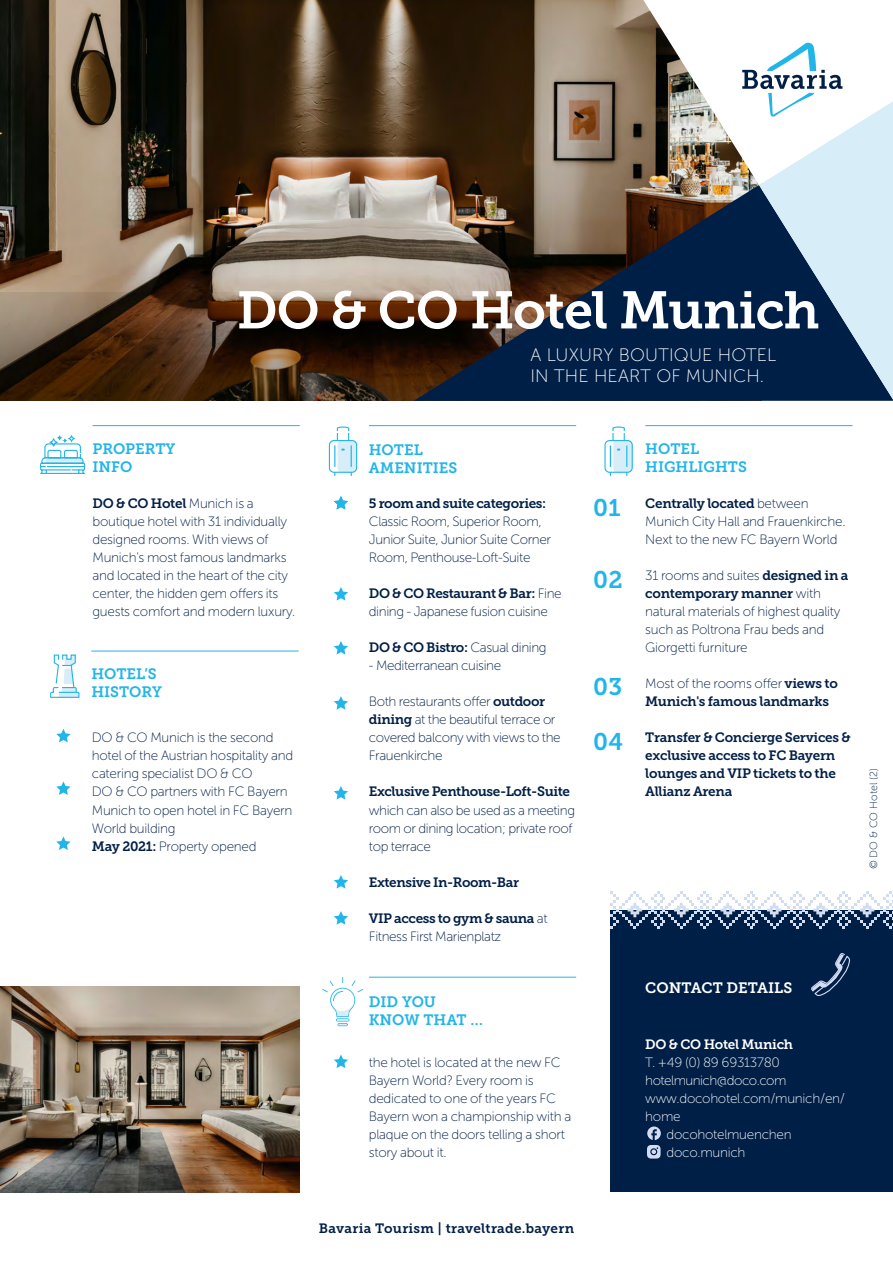
<style>
.page{position:relative;width:893px;height:1263px;background:#fff}
.page>*{position:absolute;margin:0;border:0;box-sizing:border-box;transform-origin:0 0}
.Headline_50pt{font:52.5px "Museo Slab 700";letter-spacing:-.02em;color:#fff}
.Aufzählung{font:24px "Museo Slab 700";letter-spacing:.01em;color:#21b5ea}
.Subheadline{font:18px/21px "Museo Sans 100";letter-spacing:.01em;color:#fff}
.Headline_10pt{font:15px/18px "Museo Slab 700";color:#21b5ea}
.Contact_Headline{font:15px "Museo Slab 700";color:#fff}
.Fließtext{font:13.5px/18px "Museo Sans 100";letter-spacing:-.02em;color:#001f47}
.Fließtext-2{font:13.5px/18px "Museo Slab 700";letter-spacing:-.02em;color:#001f47}
.Contact_weiß{font:13.5px/18px "Museo Sans 100";letter-spacing:-.02em;color:#fff}
.Fließtext-3{font:13.5px "Museo Slab 700";letter-spacing:.02em;color:#001f47}
.Contact_weiß-2{font:13.5px "Museo Sans 100";letter-spacing:-.04em;color:#fff}
.Contact_weiß-3{font:13.5px "Museo Slab 700";letter-spacing:-.02em;color:#fff}
.Photocredit{font:10.5px "Museo Sans 100";letter-spacing:.01em;color:#001f47}
.s1{font-family:"Museo Slab 700"}
.s2{font-family:"Museo Sans 100"}
</style>
<div class="page">
<div style="left:610px;top:910px;width:283px;height:281px;background:#001f47"></div>
<svg style="left:610px;top:891px;width:283px;height:105px"></svg>
<svg style="left:40px;top:435px;width:46px;height:39px"></svg>
<img style="left:0;top:986px;width:300px;height:206px">
<svg style="left:647px;top:1126px;width:14px;height:32px"></svg>
<svg style="left:56px;top:729px;width:15px;height:13px"></svg>
<svg style="left:56px;top:781px;width:15px;height:14px"></svg>
<svg style="left:56px;top:836px;width:15px;height:14px"></svg>
<svg style="left:334px;top:641px;width:14px;height:13px"></svg>
<svg style="left:334px;top:696px;width:14px;height:14px"></svg>
<svg style="left:50px;top:654px;width:30px;height:44px"></svg>
<svg style="left:334px;top:496px;width:14px;height:13px"></svg>
<svg style="left:334px;top:587px;width:14px;height:14px"></svg>
<svg style="left:334px;top:786px;width:14px;height:14px"></svg>
<svg style="left:334px;top:875px;width:14px;height:13px"></svg>
<svg style="left:334px;top:911px;width:14px;height:14px"></svg>
<svg style="left:334px;top:1054px;width:14px;height:14px"></svg>
<div style="left:604px;top:440px;width:29px;height:33px;border:1px solid #21b5ea;border-radius:5px"></div>
<svg style="left:610px;top:427px;width:22px;height:48px"></svg>
<div style="left:329px;top:440px;width:28px;height:33px;border:1px solid #21b5ea;border-radius:5px"></div>
<svg style="left:334px;top:427px;width:23px;height:48px"></svg>
<hr style="left:369px;top:425px;width:207px;height:1px;background:#21b5ea">
<hr style="left:92px;top:651px;width:206px;height:1px;background:#21b5ea">
<hr style="left:369px;top:977px;width:207px;height:1px;background:#21b5ea">
<hr style="left:93px;top:425px;width:206px;height:1px;background:#21b5ea">
<hr style="left:646px;top:425px;width:206px;height:1px;background:#21b5ea">
<svg style="left:322px;top:977px;width:41px;height:49px"></svg>
<img style="left:0;top:0;width:643px;height:292px">
<svg style="left:0;top:292px;width:414px;height:109px;background:#4a301c"></svg>
<div style="left:645px;top:947px;width:158px;height:46px;background:#001f47"></div>
<img style="left:643px;top:0;width:167px;height:185px">
<svg style="left:414px;top:185px;width:479px;height:216px;background:#353841"></svg>
<svg style="left:742px;top:43px;width:151px;height:356px"></svg>
<p class="Headline_50pt" style="left:237px;top:280px;width:584px">DO &amp; CO Hotel Munich</p>
<p class="Subheadline" style="left:530px;top:344px;width:248px">A LUXURY BOUTIQUE HOTEL<br>IN THE HEART OF MUNICH.</p>
<p class="Headline_10pt" style="left:92px;top:440px;width:84px">PROPERTY<br>INFO</p>
<p class="Fließtext" style="left:92px;top:495px;width:197px"><span class="s1">DO &amp; CO Hotel</span> Munich is a boutique hotel with 31 individually designed rooms. With views of<br>Munich's most famous landmarks and located in the heart of the city center, the hidden gem offers its</p>
<p class="Fließtext" style="left:92px;top:603px;width:204px">guests comfort and modern luxury.</p>
<p class="Headline_10pt" style="left:91px;top:665px;width:72px">HOTEL’S<br>HISTORY</p>
<p class="Fließtext" style="left:92px;top:729px;width:203px">DO &amp; CO Munich is the second hotel of the Austrian hospitality and catering specialist DO &amp; CO</p>
<p class="Fließtext" style="left:92px;top:783px;width:202px">DO &amp; CO partners with FC Bayern<br>Munich to open hotel in FC Bayern<br>World building</p>
<p class="Fließtext" style="left:92px;top:837px;width:166px"><span class="s1">May 2021:</span> Property opened</p>
<p class="Headline_10pt" style="left:369px;top:441px;width:90px">HOTEL<br>AMENITIES</p>
<p class="Fließtext" style="left:369px;top:495px;width:179px"><span class="s1">5 room and suite categories:<br></span>Classic Room, Superior Room,</p>
<p class="Fließtext" style="left:369px;top:531px;width:184px">Junior Suite, Junior Suite Corner</p>
<p class="Fließtext" style="left:369px;top:549px;width:163px">Room, Penthouse-Loft-Suite</p>
<p class="Fließtext" style="left:369px;top:585px;width:194px"><span class="s1">DO &amp; CO Restaurant &amp; Bar:</span> Fine dining - Japanese fusion cuisine</p>
<p class="Fließtext-2" style="left:369px;top:639px;width:179px">DO &amp; CO Bistro: <span class="s2">Casual dining</span></p>
<p class="Fließtext" style="left:369px;top:657px;width:134px">- Mediterranean cuisine</p>
<p class="Fließtext" style="left:369px;top:693px;width:193px">Both restaurants offer <span class="s1">outdoor dining</span> at the beautiful terrace or covered balcony with views to the<br>Frauenkirche</p>
<p class="Fließtext" style="left:369px;top:783px;width:208px"><span class="s1">Exclusive Penthouse-Loft-Suite </span>which can also be used as a meeting room or dining location; private roof top terrace</p>
<p class="Fließtext-2" style="left:369px;top:873px;width:152px">Extensive In-Room-Bar</p>
<p class="Fließtext" style="left:369px;top:909px;width:180px"><span class="s1">VIP access to gym &amp; sauna</span> at<br>Fitness First Marienplatz</p>
<p class="Aufzählung" style="left:593px;top:494px;width:29px">01</p>
<p class="Aufzählung" style="left:593px;top:566px;width:31px">02</p>
<p class="Aufzählung" style="left:593px;top:673px;width:31px">03</p>
<p class="Aufzählung" style="left:593px;top:728px;width:31px">04</p>
<p class="Headline_10pt" style="left:369px;top:993px;width:116px">DID YOU<br>KNOW THAT …</p>
<p class="Fließtext" style="left:369px;top:1053px;width:204px">the hotel is located at the new FC<br>Bayern World? Every room is dedicated to one of the years FC<br>Bayern won a championship with a plaque on the doors telling a short story about it.</p>
<p class="Headline_10pt" style="left:645px;top:440px;width:103px">HOTEL<br>HIGHLIGHTS</p>
<p class="Fließtext" style="left:645px;top:495px;width:202px"><span class="s1">Centrally located</span> between<br>Munich City Hall and Frauenkirche.<br>Next to the new FC Bayern World</p>
<p class="Fließtext" style="left:645px;top:567px;width:205px">31 rooms and suites <span class="s1">designed in a contemporary manner</span> with natural materials of highest quality such as Poltrona Frau beds and<br>Giorgetti furniture</p>
<p class="Fließtext-2" style="left:645px;top:675px;width:194px"><span class="s2">Most of the rooms offer</span> views to<br>Munich's famous landmarks</p>
<p class="Fließtext-2" style="left:645px;top:729px;width:207px">Transfer &amp; Concierge Services &amp; exclusive access to FC Bayern lounges and VIP tickets to the<br>Allianz Arena</p>
<p class="Photocredit" style="left:868px;top:869px;width:103px;rotate:-90deg">© DO &amp; CO Hotel (2)</p>
<p class="Contact_Headline" style="left:645px;top:980px;width:106px">AND DETAILS</p>
<p class="Contact_Headline" style="left:645px;top:980px;width:149px">CONTACT DETAILS</p>
<p class="Contact_weiß-3" style="left:645px;top:1036px;width:149px">DO &amp; CO Hotel Munich</p>
<p class="Contact_weiß" style="left:645px;top:1053px;width:136px">T. +49 (0) 89 69313780</p>
<p class="Contact_weiß-2" style="left:645px;top:1073px;width:143px">hotelmunich@doco.com</p>
<p class="Contact_weiß" style="left:645px;top:1089px;width:201px">www.docohotel.com/munich/en/ home</p>
<p class="Contact_weiß" style="left:666px;top:1125px;width:127px">docohotelmuenchen</p>
<p class="Contact_weiß" style="left:666px;top:1143px;width:80px">doco.munich</p>
<p class="Fließtext-3" style="left:319px;top:1220px;width:257px">Bavaria Tourism | traveltrade.bayern</p>
</div>
